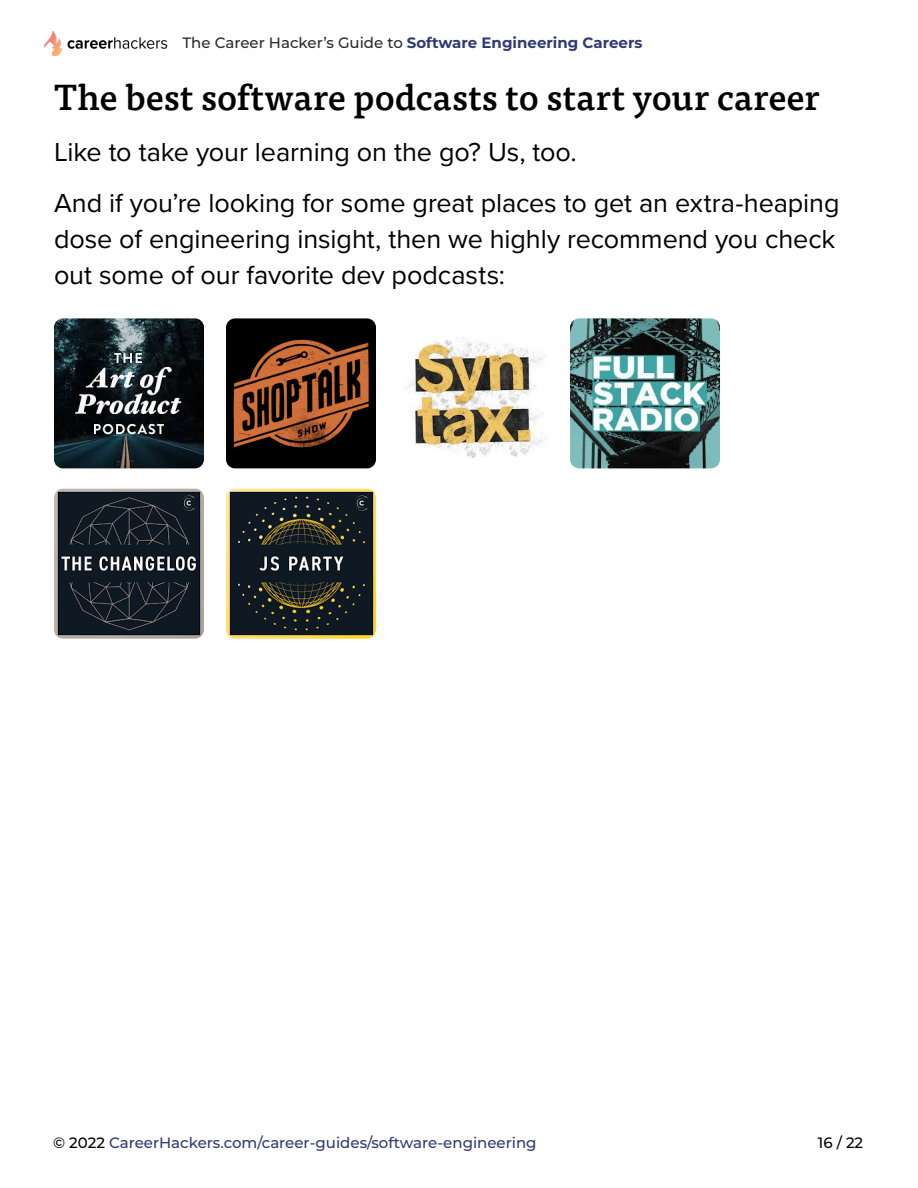
<style>
.page{position:relative;width:918px;height:1188px;background:#fff}
.page>*{position:absolute;margin:0;border:0;box-sizing:border-box;transform-origin:0 0}
.t1{font:500 36px "Tisa Pro";letter-spacing:-.005em;color:#000}
.t2{font:27px/51px "Proxima Nova";letter-spacing:-.005em;color:#000}
.t3{font:500 15px "Montserrat";color:#2e3a73}
.t4{font:700 15px "Montserrat";color:#2e3a73}
.t5{font:500 15px "Montserrat";color:#000}
.s1{font-weight:500;color:#282a2c}
.s2{color:#000}
</style>
<div class="page">
<img style="left:44px;top:32px;width:123px;height:23px">
<img style="left:54px;top:318px;width:150px;height:150px">
<img style="left:226px;top:318px;width:150px;height:150px">
<img style="left:570px;top:318px;width:150px;height:150px">
<img style="left:405px;top:337px;width:142px;height:122px">
<img style="left:54px;top:489px;width:150px;height:150px">
<img style="left:226px;top:489px;width:150px;height:150px">
<p class="t4" style="left:182px;top:32px;width:462px"><span class="s1">The Career Hacker’s Guide to</span> Software Engineering Careers</p>
<h1 class="t1" style="left:54px;top:70px;width:767px">The best software podcasts to start your career</h1>
<p class="t2" style="left:54px;top:126px;width:787px">Like to take your learning on the go? Us, too.<br>And if you’re looking for some great places to get an extra-heaping</p>
<p class="t2" style="left:54px;top:220px;width:783px;line-height:36px">dose of engineering insight, then we highly recommend you check out some of our favorite dev podcasts:</p>
<p class="t3" style="left:53px;top:1132px;width:485px"><span class="s2">© 2022</span> CareerHackers.com/career-guides/software-engineering</p>
<p class="t5" style="left:818px;top:1132px;width:47px">16 / 22</p>
</div>
